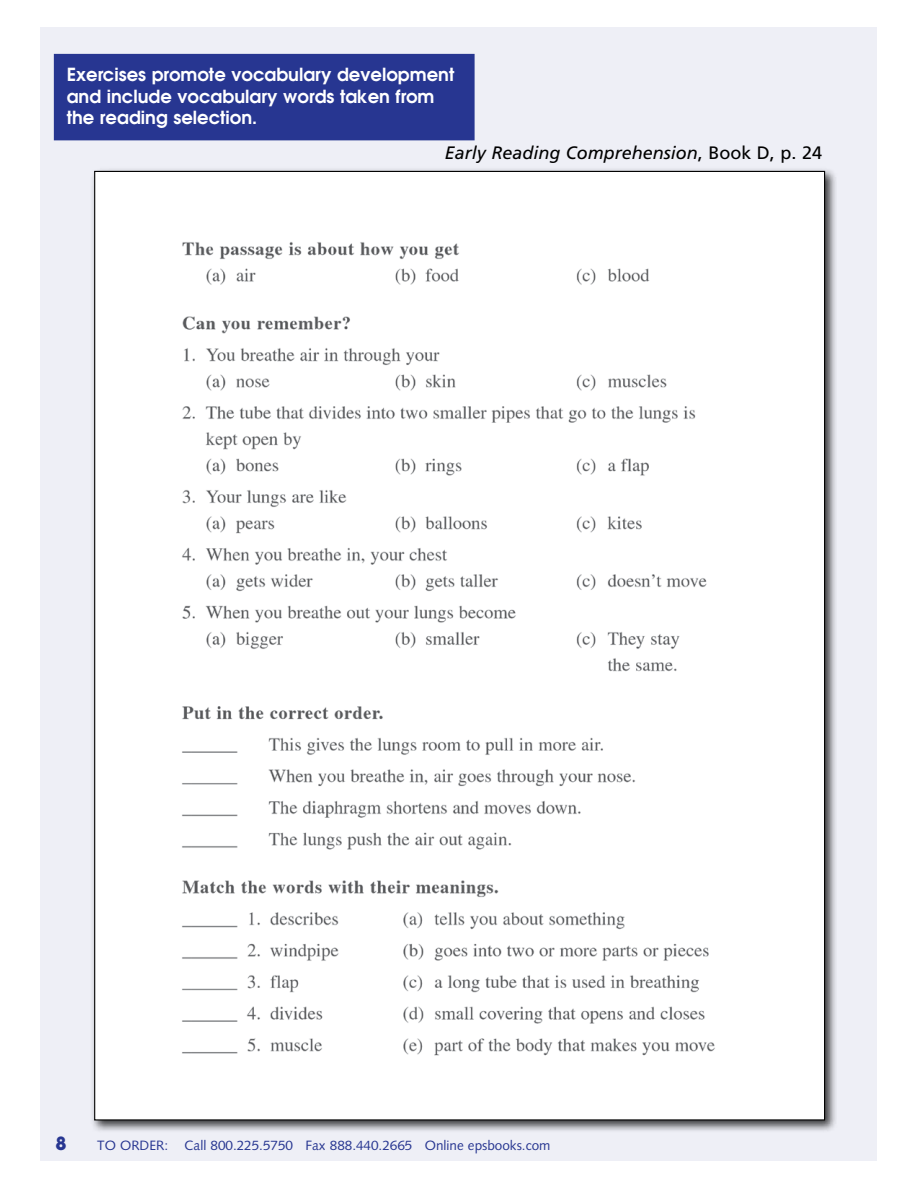
<style>
.page{position:relative;width:918px;height:1188px;background:#fff}
.page>*{position:absolute;margin:0;border:0;box-sizing:border-box;transform-origin:0 0}
.t1{font:600 18px/21.6px "Avant Garde";color:#fff}
.t2{font:italic 18px "Frutiger";color:#000}
.t3{font:700 18px "Avant Garde";color:#273691}
.t4{font:13.5px "Syntax";color:#273691}
.s1{font-style:normal}
</style>
<div class="page">
<div style="left:40px;top:27px;width:838px;height:1134px;background:#eeeff6"></div>
<div style="left:90px;top:167px;width:748px;height:966px;background:#000;opacity:.75"></div>
<img style="left:96px;top:173px;width:727px;height:945px">
<div style="left:54px;top:54px;width:420px;height:86px;background:#273691"></div>
<p class="t1" style="left:67px;top:63px;width:389px">Exercises promote vocabulary development and include vocabulary words taken from the reading selection.</p>
<p class="t2" style="left:445px;top:142px;width:379px">Early Reading Comprehension<span class="s1">, Book D, p. 24</span></p>
<p class="t3" style="left:56px;top:1131px;width:13px">8</p>
<p class="t4" style="left:97px;top:1137px;width:455px">to order: Call 800.225.5750 Fax 888.440.2665 Online epsbooks.com</p>
</div>
